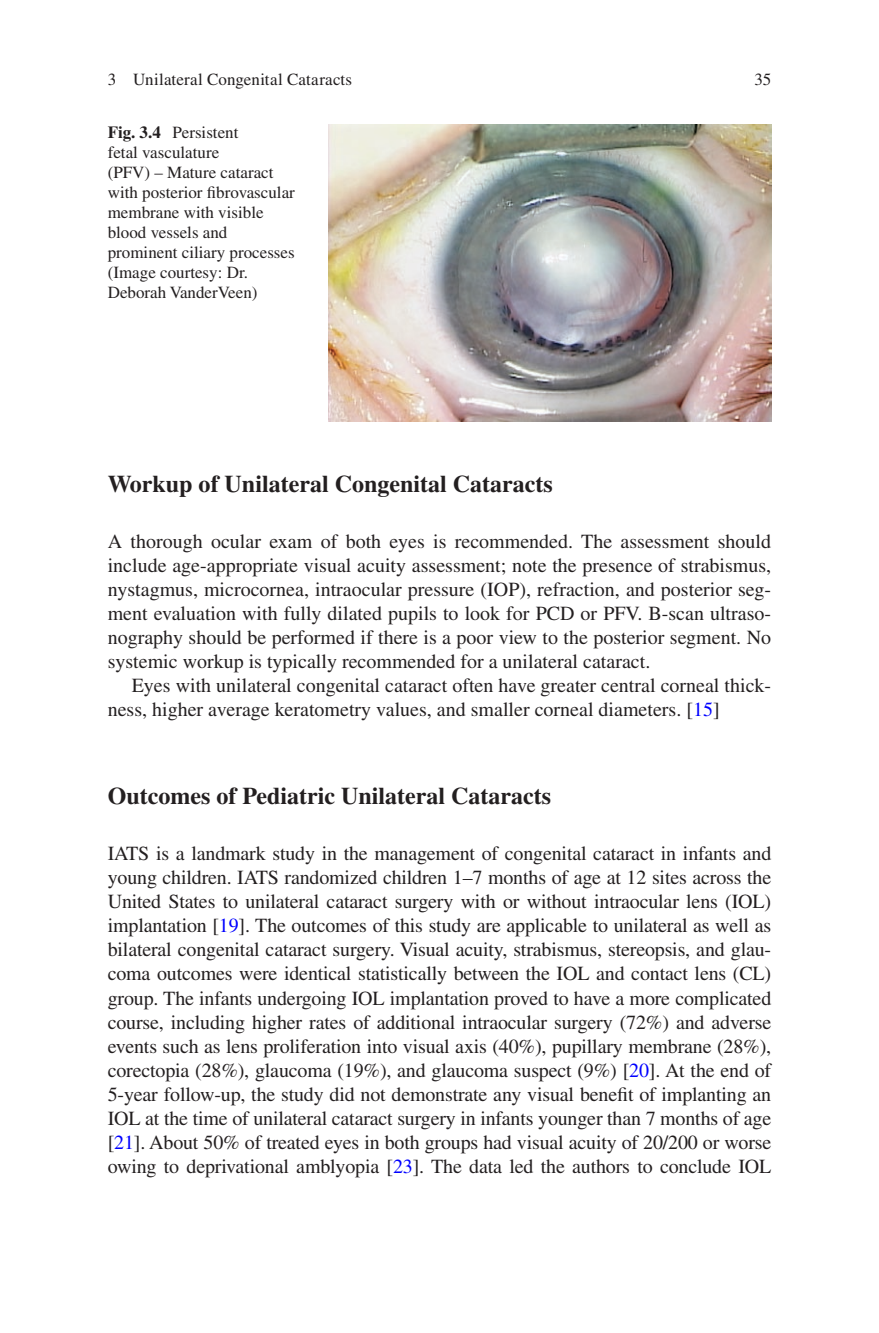
<style>
.page{position:relative;width:879px;height:1333px;background:#fff}
.page>*{position:absolute;margin:0;border:0;box-sizing:border-box;transform-origin:0 0}
.t1{font:700 24px "Hdvjcr Times LT Std";color:#231f20}
.t2{font:20px/24px "Yjcyth Times LT Std";color:#231f20;text-align:justify}
.t3{font:17px/20px "Yjcyth Times LT Std";color:#231f20}
.s1{font-family:"Hdvjcr Times LT Std";font-weight:700}
.s2{color:#00f}
</style>
<div class="page">
<img style="left:329px;top:124px;width:442px;height:297px">
<p class="t3" style="left:108px;top:69px;width:246px">3 Unilateral Congenital Cataracts</p>
<p class="t3" style="left:108px;top:122px;width:189px"><span class="s1">Fig. 3.4</span> Persistent<br>fetal vasculature<br>(PFV) – Mature cataract with posterior fibrovascular membrane with visible blood vessels and prominent ciliary processes (Image courtesy: Dr.<br>Deborah VanderVeen)</p>
<p class="t3" style="left:754px;top:69px;width:18px">35</p>
<p class="t1" style="left:108px;top:470px;width:446px">Workup of Unilateral Congenital Cataracts</p>
<p class="t2" style="left:108px;top:529px;width:665px">A thorough ocular exam of both eyes is recommended. The assessment should include age-appropriate visual acuity assessment; note the presence of strabismus, nystagmus, microcornea, intraocular pressure (IOP), refraction, and posterior seg&shy;ment evaluation with fully dilated pupils to look for PCD or PFV. B-scan ultraso&shy;nography should be performed if there is a poor view to the posterior segment. No systemic workup is typically recommended for a unilateral cataract.</p>
<p class="t2" style="left:108px;top:673px;width:665px;text-indent:24px">Eyes with unilateral congenital cataract often have greater central corneal thick&shy;ness, higher average keratometry values, and smaller corneal diameters. [<span class="s2">15</span>]</p>
<p class="t1" style="left:108px;top:782px;width:445px">Outcomes of Pediatric Unilateral Cataracts</p>
<p class="t2" style="left:108px;top:841px;width:665px">IATS is a landmark study in the management of congenital cataract in infants and young children. IATS randomized children 1–7 months of age at 12 sites across the United States to unilateral cataract surgery with or without intraocular lens (IOL) implantation [<span class="s2">19</span>]. The outcomes of this study are applicable to unilateral as well as bilateral congenital cataract surgery. Visual acuity, strabismus, stereopsis, and glau&shy;coma outcomes were identical statistically between the IOL and contact lens (CL) group. The infants undergoing IOL implantation proved to have a more complicated course, including higher rates of additional intraocular surgery (72%) and adverse events such as lens proliferation into visual axis (40%), pupillary membrane (28%), corectopia (28%), glaucoma (19%), and glaucoma suspect (9%) [<span class="s2">20</span>]. At the end of 5-year follow-up, the study did not demonstrate any visual benefit of implanting an IOL at the time of unilateral cataract surgery in infants younger than 7 months of age [<span class="s2">21</span>]. About 50% of treated eyes in both groups had visual acuity of 20/200 or worse owing to deprivational amblyopia [<span class="s2">23</span>]. The data led the authors to conclude IOL</p>
</div>
